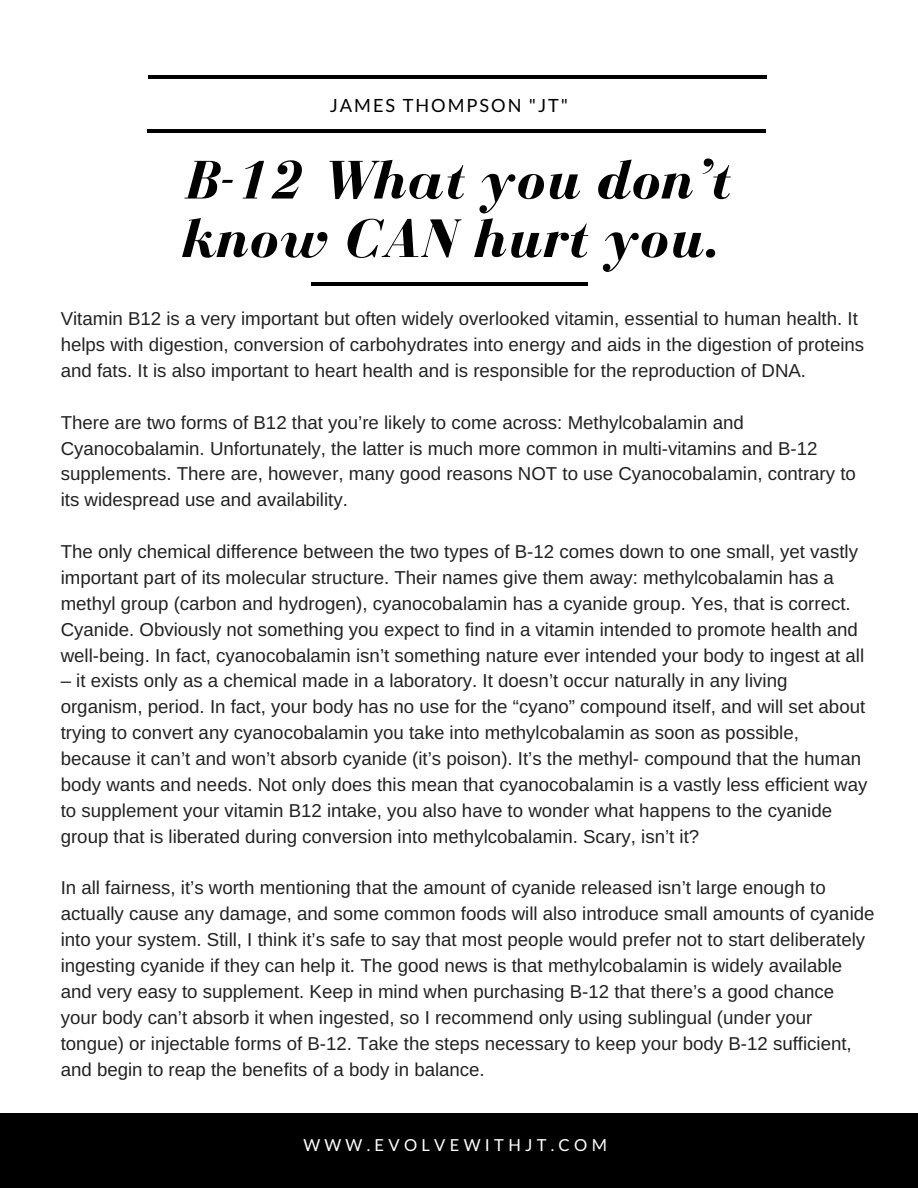
<style>
.page{position:relative;width:918px;height:1188px;background:#fff}
.page>*{position:absolute;margin:0;border:0;box-sizing:border-box;transform-origin:0 0}
.t1{font:italic 700 55.95px/58.5px "Bodoni FLF";letter-spacing:.02em;color:#000}
.t2{font:18.75px/25.8px "Arimo";color:#222}
.t3{font:18.15px "Lato";letter-spacing:.11em;color:#000}
.t4{font:16.5px "Lato";letter-spacing:.26em;color:#fff}
</style>
<div class="page">
<div style="left:0;top:1114px;width:918px;height:74px;background:#000"></div>
<hr style="left:312px;top:282px;width:276px;height:4px;background:#000">
<hr style="left:147px;top:129px;width:619px;height:4px;background:#000">
<hr style="left:148px;top:75px;width:619px;height:4px;background:#000">
<p class="t3" style="left:330px;top:94px;width:240px">JAMES THOMPSON "JT"</p>
<h1 class="t1" style="left:179px;top:151px;width:551px">B-12 What you don’t know CAN hurt you.</h1>
<p class="t2" style="left:61px;top:306px;width:805px">Vitamin B12 is a very important but often widely overlooked vitamin, essential to human health. It helps with digestion, conversion of carbohydrates into energy and aids in the digestion of proteins and fats. It is also important to heart health and is responsible for the reproduction of DNA.</p>
<p class="t2" style="left:61px;top:409px;width:797px">There are two forms of B12 that you’re likely to come across: Methylcobalamin and Cyanocobalamin. Unfortunately, the latter is much more common in multi-vitamins and B-12 supplements. There are, however, many good reasons NOT to use Cyanocobalamin, contrary to its widespread use and availability.</p>
<p class="t2" style="left:61px;top:539px;width:805px">The only chemical difference between the two types of B-12 comes down to one small, yet vastly important part of its molecular structure. Their names give them away: methylcobalamin has a methyl group (carbon and hydrogen), cyanocobalamin has a cyanide group. Yes, that is correct.<br>Cyanide. Obviously not something you expect to find in a vitamin intended to promote health and well-being. In fact, cyanocobalamin isn’t something nature ever intended your body to ingest at all</p>
<p class="t2" style="left:61px;top:668px;width:808px">– it exists only as a chemical made in a laboratory. It doesn’t occur naturally in any living organism, period. In fact, your body has no use for the “cyano” compound itself, and will set about trying to convert any cyanocobalamin you take into methylcobalamin as soon as possible, because it can’t and won’t absorb cyanide (it’s poison). It’s the methyl- compound that the human body wants and needs. Not only does this mean that cyanocobalamin is a vastly less efficient way to supplement your vitamin B12 intake, you also have to wonder what happens to the cyanide group that is liberated during conversion into methylcobalamin. Scary, isn’t it?</p>
<p class="t2" style="left:61px;top:875px;width:815px">In all fairness, it’s worth mentioning that the amount of cyanide released isn’t large enough to actually cause any damage, and some common foods will also introduce small amounts of cyanide into your system. Still, I think it’s safe to say that most people would prefer not to start deliberately ingesting cyanide if they can help it. The good news is that methylcobalamin is widely available and very easy to supplement. Keep in mind when purchasing B-12 that there’s a good chance your body can’t absorb it when ingested, so I recommend only using sublingual (under your tongue) or injectable forms of B-12. Take the steps necessary to keep your body B-12 sufficient, and begin to reap the benefits of a body in balance.</p>
<p class="t4" style="left:303px;top:1135px;width:305px">WWW.EVOLVEWITHJT.COM</p>
</div>
